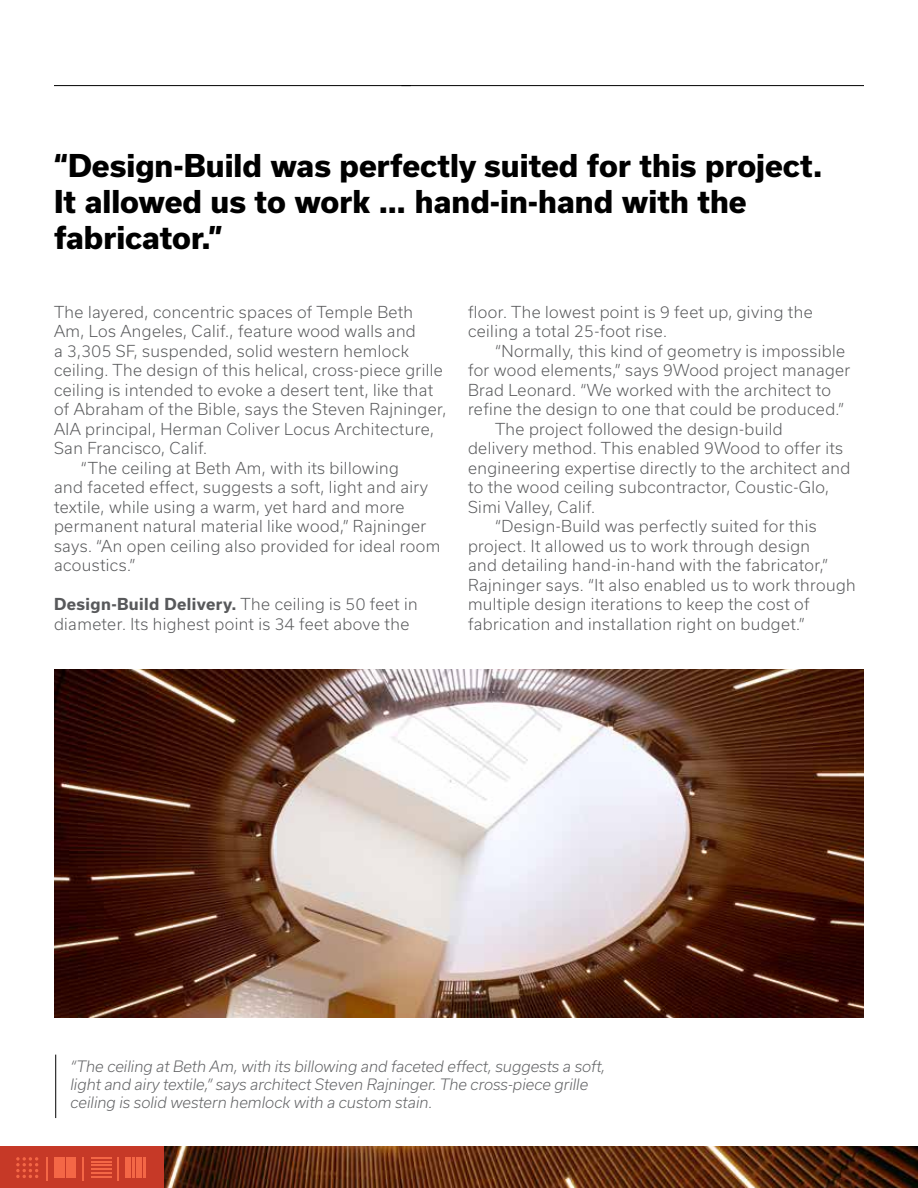
<style>
.page{position:relative;width:918px;height:1188px;background:#fff}
.page>*{position:absolute;margin:0;border:0;box-sizing:border-box;transform-origin:0 0}
.t1{font:800 30px/36px "Usual";color:#000}
.t2{font:300 15.75px/19.5px "Usual";letter-spacing:.025em;color:#58595b}
.t3{font:italic 300 15px/18px "Usual";color:#616264}
.s1{font-weight:700}
</style>
<div class="page">
<img style="left:164px;top:1147px;width:754px;height:41px">
<div style="left:0;top:1147px;width:164px;height:41px;background:#c63927"></div>
<svg style="left:47px;top:1157px;width:1px;height:24px"></svg>
<svg style="left:82px;top:1157px;width:1px;height:24px"></svg>
<svg style="left:118px;top:1157px;width:1px;height:24px"></svg>
<div style="left:55px;top:1157px;width:10px;height:10px;background:#f46746"></div>
<div style="left:66px;top:1157px;width:10px;height:10px;background:#f46746"></div>
<div style="left:66px;top:1169px;width:10px;height:9px;background:#f46746"></div>
<div style="left:55px;top:1169px;width:10px;height:9px;background:#f46746"></div>
<svg style="left:16px;top:1157px;width:22px;height:21px"></svg>
<svg style="left:91px;top:1177px;width:20px;height:1px"></svg>
<hr style="left:91px;top:1172px;width:20px;height:2px;background:#e6e7e8">
<svg style="left:91px;top:1157px;width:20px;height:13px"></svg>
<hr style="left:143px;top:1157px;width:3px;height:21px;background:#e6e7e8">
<hr style="left:139px;top:1157px;width:3px;height:21px;background:#e6e7e8">
<hr style="left:136px;top:1157px;width:3px;height:21px;background:#e6e7e8">
<hr style="left:132px;top:1157px;width:3px;height:21px;background:#e6e7e8">
<hr style="left:128px;top:1157px;width:3px;height:21px;background:#e6e7e8">
<hr style="left:125px;top:1157px;width:3px;height:21px;background:#e6e7e8">
<hr style="left:54px;top:85px;width:357px;height:1px;background:#000">
<hr style="left:401px;top:85px;width:463px;height:1px;background:#000">
<img style="left:54px;top:670px;width:810px;height:348px">
<hr style="left:55px;top:1055px;width:1px;height:63px;background:#000">
<h1 class="t1" style="left:54px;top:148px;width:770px">“Design-Build was perfectly suited for this project.<br>It allowed us to work … hand-in-hand with the fabricator.”</h1>
<p class="t2" style="left:54px;top:302px;width:361px">The layered, concentric spaces of Temple Beth</p>
<p class="t2" style="left:54px;top:322px;width:363px">Am, Los Angeles, Calif., feature wood walls and</p>
<p class="t2" style="left:54px;top:341px;width:356px">a 3,305 SF, suspended, solid western hemlock</p>
<p class="t2" style="left:54px;top:361px;width:390px">ceiling. The design of this helical, cross-piece grille</p>
<p class="t2" style="left:54px;top:380px;width:381px">ceiling is intended to evoke a desert tent, like that</p>
<p class="t2" style="left:54px;top:400px;width:394px">of Abraham of the Bible, says the Steven Rajninger,</p>
<p class="t2" style="left:54px;top:419px;width:382px">AIA principal, Herman Coliver Locus Architecture,</p>
<p class="t2" style="left:54px;top:439px;width:155px">San Francisco, Calif.</p>
<p class="t2" style="left:81px;top:458px;width:319px">“The ceiling at Beth Am, with its billowing</p>
<p class="t2" style="left:54px;top:478px;width:376px">and faceted effect, suggests a soft, light and airy</p>
<p class="t2" style="left:54px;top:497px;width:352px">textile, while using a warm, yet hard and more</p>
<p class="t2" style="left:54px;top:517px;width:374px">permanent natural material like wood,” Rajninger</p>
<p class="t2" style="left:54px;top:536px;width:388px">says. “An open ceiling also provided for ideal room</p>
<p class="t2" style="left:54px;top:556px;width:83px">acoustics.”</p>
<p class="t2" style="left:54px;top:595px;width:365px"><span class="s1">Design-Build Delivery.</span> The ceiling is 50 feet in diameter. Its highest point is 34 feet above the</p>
<p class="t2" style="left:468px;top:302px;width:346px">floor. The lowest point is 9 feet up, giving the ceiling a total 25-foot rise.</p>
<p class="t2" style="left:495px;top:341px;width:352px">“Normally, this kind of geometry is impossible</p>
<p class="t2" style="left:468px;top:361px;width:384px">for wood elements,” says 9Wood project manager</p>
<p class="t2" style="left:468px;top:380px;width:364px">Brad Leonard. “We worked with the architect to</p>
<p class="t2" style="left:468px;top:400px;width:378px">refine the design to one that could be produced.”</p>
<p class="t2" style="left:495px;top:419px;width:289px">The project followed the design-build</p>
<p class="t2" style="left:468px;top:439px;width:377px">delivery method. This enabled 9Wood to offer its</p>
<p class="t2" style="left:468px;top:458px;width:384px">engineering expertise directly to the architect and</p>
<p class="t2" style="left:468px;top:478px;width:363px">to the wood ceiling subcontractor, Coustic-Glo,</p>
<p class="t2" style="left:468px;top:497px;width:129px">Simi Valley, Calif.</p>
<p class="t2" style="left:495px;top:517px;width:323px">“Design-Build was perfectly suited for this</p>
<p class="t2" style="left:468px;top:536px;width:344px">project. It allowed us to work through design</p>
<p class="t2" style="left:468px;top:556px;width:362px">and detailing hand-in-hand with the fabricator,”</p>
<p class="t2" style="left:468px;top:575px;width:389px">Rajninger says. “It also enabled us to work through</p>
<p class="t2" style="left:468px;top:595px;width:343px">multiple design iterations to keep the cost of</p>
<p class="t2" style="left:468px;top:614px;width:338px">fabrication and installation right on budget.”</p>
<p class="t3" style="left:70px;top:1057px;width:536px">“The ceiling at Beth Am, with its billowing and faceted effect, suggests a soft, light and airy textile,” says architect Steven Rajninger. The cross-piece grille ceiling is solid western hemlock with a custom stain.</p>
</div>
